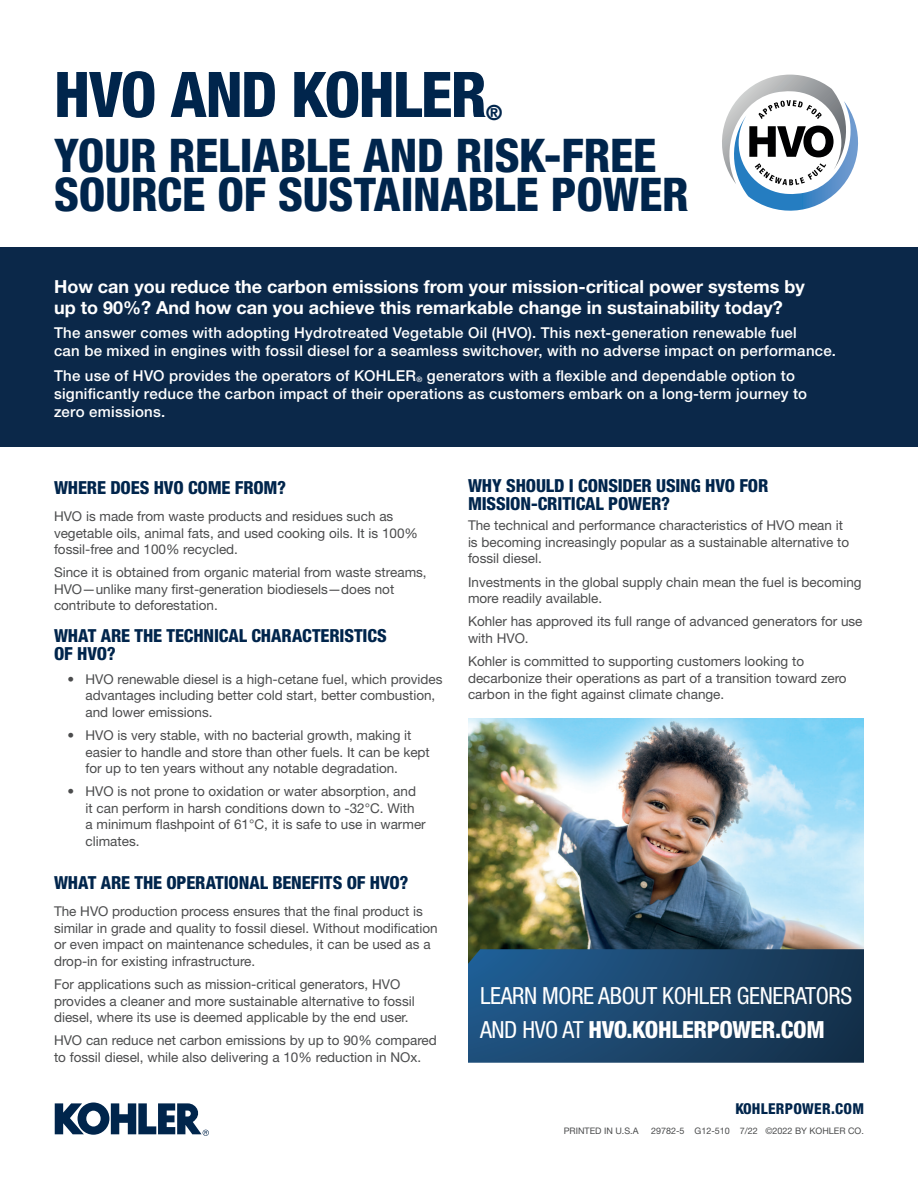
<style>
.page{position:relative;width:918px;height:1188px;background:#fff}
.page>*{position:absolute;margin:0;border:0;box-sizing:border-box;transform-origin:0 0}
.Headline{font:800 condensed 63px "Helvetica Neue LT Pro";letter-spacing:-.03em;color:#00254c}
.Headline-2{font:800 condensed 46.5px/39px "Helvetica Neue LT Pro";letter-spacing:-.005em;color:#00254c}
.t1{font:condensed 23.7px/33.8px "Helvetica Neue LT Pro";letter-spacing:-.015em;color:#fff}
.Headline-3{font:800 condensed 21px "Helvetica Neue LT Pro";color:#00254c}
.t2{font:700 18px/21px "Helvetica Neue LT Pro";color:#fff}
.Subhead{font:800 condensed 18px/18px "Helvetica Neue LT Pro";letter-spacing:-.01em;color:#00254c}
.Body_Text{font:800 condensed 18px/18px "Helvetica Neue LT Pro";letter-spacing:-.005em;color:#00254c}
.Subhead-2{font:500 15px/18px "Helvetica Neue LT Pro";letter-spacing:.015em;color:#fff}
.t3{font:800 condensed 15px "Helvetica Neue LT Pro";letter-spacing:.02em;color:#00254c}
.Body_Text-2{font:13.5px/16.5px "Helvetica Neue LT Pro";color:#4b4c4d}
.t4{font:9px "Helvetica Neue LT Pro";color:#4b4c4d}
.s1{font-size:7.5px}
.s2{font-weight:800}
</style>
<div class="page">
<div style="left:0;top:247px;width:918px;height:200px;background:#0b2849"></div>
<svg style="left:55px;top:1102px;width:154px;height:34px"></svg>
<img style="left:468px;top:718px;width:396px;height:231px">
<svg style="left:468px;top:949px;width:396px;height:114px;background:#1c466c"></svg>
<svg style="left:722px;top:75px;width:136px;height:136px"></svg>
<p class="Headline" style="left:54px;top:56px;width:434px">HVO AND KOHLER</p>
<p class="Headline-3" style="left:486px;top:100px;width:18px">®</p>
<p class="Headline-2" style="left:54px;top:136px;width:636px">YOUR RELIABLE AND RISK-FREE<br>SOURCE OF SUSTAINABLE POWER</p>
<p class="t2" style="left:54px;top:275px;width:752px">How can you reduce the carbon emissions from your mission-critical power systems by up to 90%? And how can you achieve this remarkable change in sustainability today?</p>
<p class="Subhead-2" style="left:54px;top:324px;width:784px">The answer comes with adopting Hydrotreated Vegetable Oil (HVO). This next-generation renewable fuel<br>can be mixed in engines with fossil diesel for a seamless switchover, with no adverse impact on performance.</p>
<p class="Subhead-2" style="left:54px;top:367px;width:755px">The use of HVO provides the operators of KOHLER<span class="s1">®</span> generators with a flexible and dependable option to significantly reduce the carbon impact of their operations as customers embark on a long-term journey to zero emissions.</p>
<p class="Subhead" style="left:54px;top:478px;width:234px">WHERE DOES HVO COME FROM?</p>
<p class="Body_Text-2" style="left:54px;top:508px;width:366px">HVO is made from waste products and residues such as vegetable oils, animal fats, and used cooking oils. It is 100% fossil-free and 100% recycled.</p>
<p class="Body_Text-2" style="left:54px;top:564px;width:374px">Since it is obtained from organic material from waste streams,<br>HVO—unlike many first-generation biodiesels—does not contribute to deforestation.</p>
<p class="Body_Text" style="left:54px;top:626px;width:334px">WHAT ARE THE TECHNICAL CHARACTERISTICS<br>OF HVO?</p>
<p class="Body_Text-2" style="left:86px;top:671px;width:359px;text-indent:-18px">• HVO renewable diesel is a high-cetane fuel, which provides advantages including better cold start, better combustion, and lower emissions.</p>
<p class="Body_Text-2" style="left:86px;top:727px;width:346px;text-indent:-18px">• HVO is very stable, with no bacterial growth, making it easier to handle and store than other fuels. It can be kept for up to ten years without any notable degradation.</p>
<p class="Body_Text-2" style="left:86px;top:783px;width:342px;text-indent:-18px">• HVO is not prone to oxidation or water absorption, and it can perform in harsh conditions down to -32°C. With<br>a minimum flashpoint of 61°C, it is safe to use in warmer climates.</p>
<p class="Subhead" style="left:54px;top:873px;width:356px">WHAT ARE THE OPERATIONAL BENEFITS OF HVO?</p>
<p class="Body_Text-2" style="left:54px;top:903px;width:385px">The HVO production process ensures that the final product is similar in grade and quality to fossil diesel. Without modification or even impact on maintenance schedules, it can be used as a drop-in for existing infrastructure.</p>
<p class="Body_Text-2" style="left:54px;top:976px;width:362px">For applications such as mission-critical generators, HVO provides a cleaner and more sustainable alternative to fossil diesel, where its use is deemed applicable by the end user.</p>
<p class="Body_Text-2" style="left:54px;top:1032px;width:384px">HVO can reduce net carbon emissions by up to 90% compared to fossil diesel, while also delivering a 10% reduction in NOx.</p>
<p class="Subhead" style="left:468px;top:476px;width:302px">WHY SHOULD I CONSIDER USING HVO FOR<br>MISSION-CRITICAL POWER?</p>
<p class="Body_Text-2" style="left:468px;top:517px;width:383px">The technical and performance characteristics of HVO mean it is becoming increasingly popular as a sustainable alternative to fossil diesel.</p>
<p class="Body_Text-2" style="left:468px;top:573px;width:395px">Investments in the global supply chain mean the fuel is becoming more readily available.</p>
<p class="Body_Text-2" style="left:468px;top:613px;width:396px">Kohler has approved its full range of advanced generators for use with HVO.</p>
<p class="Body_Text-2" style="left:468px;top:653px;width:380px">Kohler is committed to supporting customers looking to decarbonize their operations as part of a transition toward zero carbon in the fight against climate change.</p>
<p class="t1" style="left:480px;top:979px;width:374px">LEARN MORE ABOUT KOHLER GENERATORS<br>AND HVO AT <span class="s2">HVO.KOHLERPOWER.COM</span></p>
<p class="t3" style="left:735px;top:1100px;width:130px">KOHLERPOWER.COM</p>
<p class="t4" style="left:564px;top:1125px;width:76px">PRINTED IN U.S.A</p>
<p class="t4" style="left:651px;top:1125px;width:214px">29782-5 G12-510 7/22 ©2022 BY KOHLER CO.</p>
</div>
